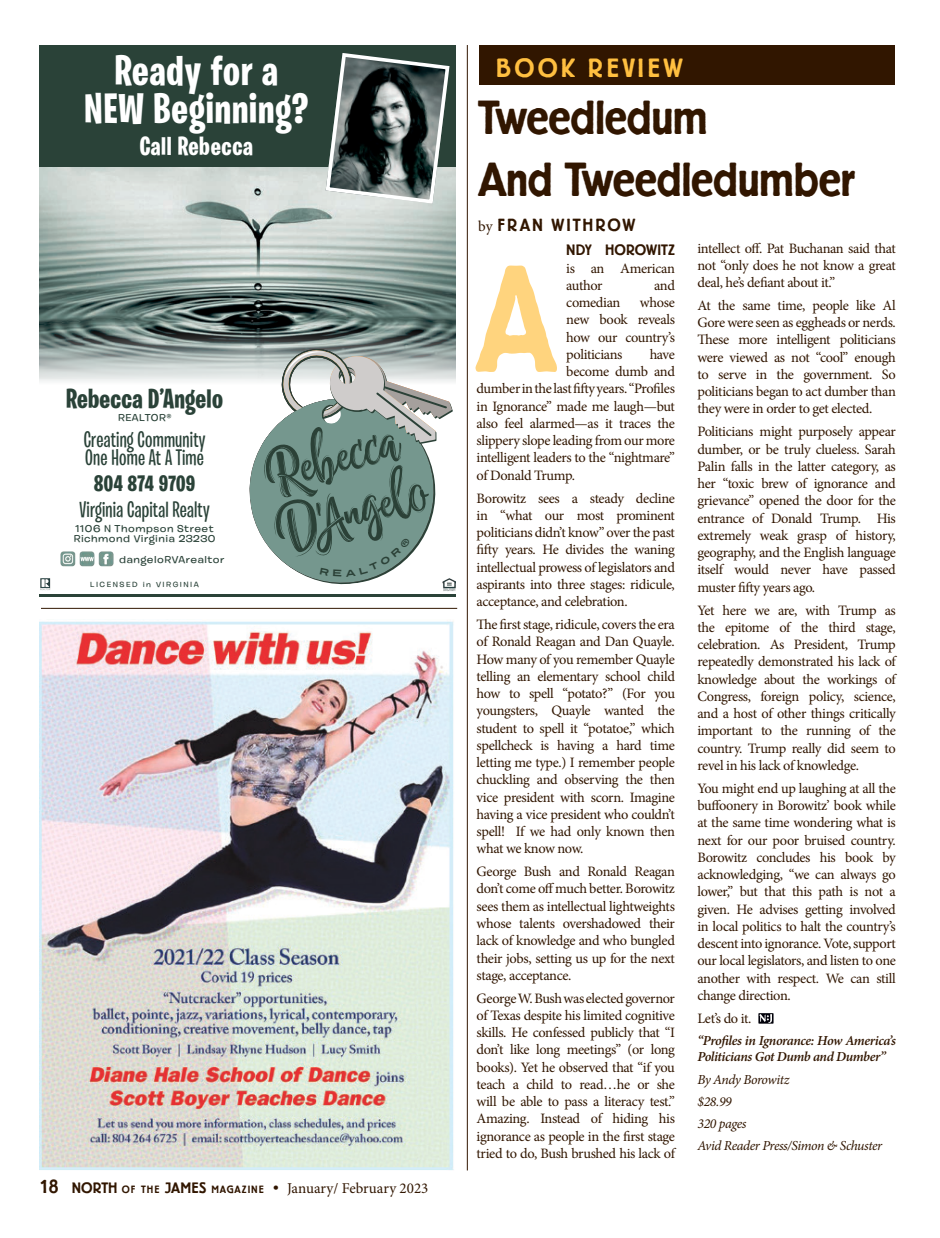
<style>
.page{position:relative;width:940px;height:1238px;background:#fff}
.page>*{position:absolute;margin:0;border:0;box-sizing:border-box;transform-origin:0 0}
.BIG_DROP_CAP{font:500 150px "Berliner Grotesk";color:#ffd47e;scale:.9 1}
.t1{font:500 47.5px "Berliner Grotesk";letter-spacing:-.025em;color:#311600}
.t2{font:700 42.5px/37.5px "Burbank Big Condensed";letter-spacing:.025em;color:#fff;text-align:center}
.t3{font:700 27.5px "Burbank Big Condensed";letter-spacing:.01em;color:#2a4238}
.t4{font:700 26.25px "Burbank Big Condensed";letter-spacing:.025em;color:#fff}
.t5{font:500 26.25px "Berliner Grotesk";letter-spacing:.12em;color:#ffbf40}
.t6{font:500 22.5px/18.8px "Burbank Big Condensed";letter-spacing:.01em;color:#2a4238}
.t7{font:500 17.5px "Berliner Grotesk";letter-spacing:.1em;color:#311600}
.t8{font:15px "Minion Pro";color:#311600}
.t9{font:500 15px "Berliner Grotesk";color:#311600}
.t10{font:14.38px/17.2px "Minion Pro";letter-spacing:-.025em;color:#311600;text-align:justify}
.t11{font:italic 600 13.75px/16.5px "Minion Pro";letter-spacing:-.03em;color:#311600}
.t12{font:italic 13.75px "Minion Pro";letter-spacing:-.03em;color:#311600}
.t13{font:500 10px/10px "Burbank Big Wide";letter-spacing:.05em;color:#2a4238}
.t14{font:500 7.5px "Burbank Big Wide";letter-spacing:.2em;color:#2a4238}
.s1{font-weight:700}
.s2{font-family:"Berliner Grotesk";font-weight:500;font-size:18.75px}
.s3{font-family:"Berliner Grotesk";font-weight:500}
.s4{font-family:"Berliner Grotesk";font-weight:500;font-size:10.5px}
.s5{font-family:"Minion Pro";font-weight:400;font-size:15px}
</style>
<div class="page">
<hr style="left:467px;top:45px;width:1px;height:1125px;background:#311600">
<div style="left:479px;top:45px;width:415px;height:40px;background:#311600"></div>
<svg style="left:758px;top:1013px;width:15px;height:10px"></svg>
<svg style="left:759px;top:1014px;width:13px;height:8px"></svg>
<hr style="left:41px;top:608px;width:416px;height:1px;background:#311600">
<img style="left:40px;top:167px;width:416px;height:215px">
<div style="left:40px;top:45px;width:416px;height:122px;background:#2a4238"></div>
<hr style="left:40px;top:593px;width:416px;height:3px;background:#2a4238">
<img style="left:443px;top:580px;width:13px;height:11px">
<svg style="left:40px;top:578px;width:11px;height:12px"></svg>
<img style="left:60px;top:551px;width:54px;height:16px">
<svg style="left:324px;top:53px;width:127px;height:153px"></svg>
<img style="left:39px;top:621px;width:415px;height:549px">
<svg style="left:248px;top:347px;width:205px;height:243px"></svg>
<p class="t2" style="left:85px;top:52px;width:225px">Ready for a<br>NEW Beginning?</p>
<p class="t4" style="left:140px;top:131px;width:115px">Call Rebecca</p>
<p class="t3" style="left:66px;top:383px;width:158px">Rebecca D’Angelo</p>
<p class="t13" style="left:118px;top:412px;width:55px">REALTOR®</p>
<p class="t6" style="left:84px;top:430px;width:123px">Creating Community<br>One Home At A Time</p>
<p class="t6" style="left:79px;top:470px;width:132px;line-height:25.6px;text-align:center"><span class="s1">804 874 9709<br></span>Virginia Capital Realty</p>
<p class="t13" style="left:74px;top:523px;width:143px">1106 N Thompson Street<br>Richmond Virginia 23230</p>
<p class="t13" style="left:119px;top:554px;width:107px">dangeloRVArealtor</p>
<p class="t14" style="left:90px;top:579px;width:110px">LICENSED in VIRGINIA</p>
<p class="t8" style="left:40px;top:1178px;width:390px"><span class="s2">18</span> <span class="s3">NORTH</span> <span class="s4">OF TH E</span> <span class="s3">JAMES</span> <span class="s4">MA GAZIN E</span> <span class="s3">•</span> January/ February 2023</p>
<p class="t5" style="left:496px;top:53px;width:189px">BOOK REVIEW</p>
<p class="t1" style="left:478px;top:92px;width:231px">Tweedledum</p>
<p class="t1" style="left:478px;top:153px;width:378px">And Tweedledumber</p>
<p class="t7" style="left:478px;top:216px;width:159px"><span class="s5">by</span> FRAN WITHROW</p>
<p class="t9" style="left:566px;top:242px;width:110px">NDY HOROWITZ</p>
<p class="t10" style="left:566px;top:259px;width:110px">is an American author</p>
<p class="t10" style="left:697px;top:239px;width:200px">intellect off. Pat Buchanan said that not “only does he not know a great deal, he’s defiant about it.”</p>
<p class="t10" style="left:697px;top:297px;width:200px">At the same time, people like Al Gore were seen as eggheads or nerds.<br>These more intelligent politicians were viewed as not “cool” enough to serve in the government. So politicians began to act dumber than they were in order to get elected.</p>
<p class="t10" style="left:697px;top:423px;width:200px">Politicians might purposely appear dumber, or be truly clueless. Sarah Palin falls in the latter category, as her “toxic brew of ignorance and grievance” opened the door for the entrance of Donald Trump. His extremely weak grasp of history, geography, and the English language itself would never have passed muster fifty years ago.</p>
<p class="t10" style="left:697px;top:601px;width:200px">Yet here we are, with Trump as the epitome of the third stage, celebration. As President, Trump repeatedly demonstrated his lack of knowledge about the workings of Congress, foreign policy, science, and a host of other things critically important to the running of the country. Trump really did seem to revel in his lack of knowledge.</p>
<p class="t10" style="left:697px;top:779px;width:200px">You might end up laughing at all the buffoonery in Borowitz’ book while at the same time wondering what is next for our poor bruised country.<br>Borowitz concludes his book by acknowledging, “we can always go lower,” but that this path is not a given. He advises getting involved in local politics to halt the country’s descent into ignorance. Vote, support our local legislators, and listen to one another with respect. We can still change direction.</p>
<p class="t10" style="left:697px;top:1009px;width:55px">Let’s do it.</p>
<p class="t11" style="left:697px;top:1032px;width:200px">“Profiles in Ignorance: How America’s<br>Politicians Got Dumb and Dumber”</p>
<p class="t12" style="left:697px;top:1069px;width:93px">By Andy Borowitz</p>
<p class="t12" style="left:697px;top:1091px;width:36px">$28.99</p>
<p class="t12" style="left:697px;top:1114px;width:51px">320 pages</p>
<p class="t12" style="left:697px;top:1136px;width:186px">Avid Reader Press/Simon &amp; Schuster</p>
<p class="BIG_DROP_CAP" style="left:475px;top:239px;width:92px">A</p>
<p class="t10" style="left:654px;top:277px;width:22px">and</p>
<p class="t10" style="left:566px;top:294px;width:110px;text-indent:74px">whose new book reveals how our country’s politicians</p>
<p class="t10" style="left:566px;top:294px;width:56px">comedian</p>
<p class="t10" style="left:649px;top:346px;width:27px">have</p>
<p class="t10" style="left:566px;top:363px;width:110px">become dumb and</p>
<p class="t10" style="left:476px;top:380px;width:200px">dumber in the last fifty years. “Profiles</p>
<p class="t10" style="left:476px;top:397px;width:200px">in Ignorance” made me laugh—but</p>
<p class="t10" style="left:476px;top:415px;width:200px">also feel alarmed—as it traces the</p>
<p class="t10" style="left:476px;top:432px;width:200px">slippery slope leading from our more</p>
<p class="t10" style="left:476px;top:449px;width:200px">intelligent leaders to the “nightmare”</p>
<p class="t10" style="left:476px;top:466px;width:100px">of Donald Trump.</p>
<p class="t10" style="left:476px;top:489px;width:200px">Borowitz sees a steady decline in “what our most prominent politicians didn’t know” over the past fifty years. He divides the waning intellectual prowess of legislators and aspirants into three stages: ridicule, acceptance, and celebration.</p>
<p class="t10" style="left:476px;top:616px;width:200px">The first stage, ridicule, covers the era of Ronald Reagan and Dan Quayle.<br>How many of you remember Quayle telling an elementary school child how to spell “potato?” (For you youngsters, Quayle wanted the student to spell it “potatoe,” which spellcheck is having a hard time letting me type.) I remember people chuckling and observing the then vice president with scorn. Imagine having a vice president who couldn’t spell! If we had only known then what we know now.</p>
<p class="t10" style="left:476px;top:863px;width:200px">George Bush and Ronald Reagan don’t come off much better. Borowitz sees them as intellectual lightweights whose talents overshadowed their lack of knowledge and who bungled their jobs, setting us up for the next stage, acceptance.</p>
<p class="t10" style="left:476px;top:989px;width:200px">George W. Bush was elected governor of Texas despite his limited cognitive skills. He confessed publicly that “I don’t like long meetings” (or long books). Yet he observed that “if you teach a child to read…he or she will be able to pass a literacy test.” Amazing. Instead of hiding his ignorance as people in the first stage tried to do, Bush brushed his lack of</p>
</div>
